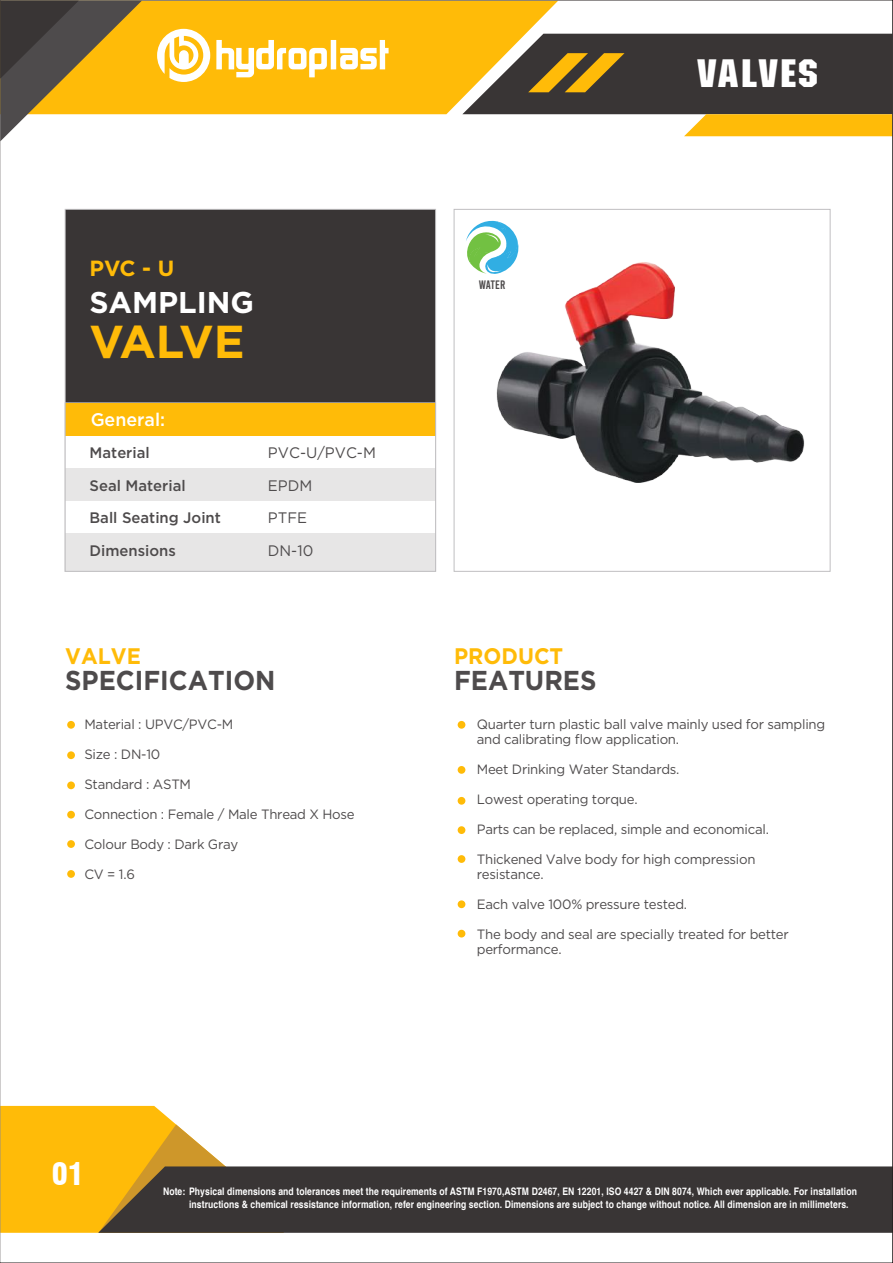
<style>
.page{position:relative;width:893px;height:1263px;background:#fff}
.page>*{position:absolute;margin:0;border:0;box-sizing:border-box;transform-origin:0 0}
.t1{font:48px "ATROX";letter-spacing:.03em;color:#fff;scale:.93 1}
.t2{font:700 46.05px "Gotham";letter-spacing:-.05em;color:#ffbb08}
.t3{font:700 30px "Gotham";color:#fff}
.t4{font:900 condensed 30px "Swiss 721 BT";color:#fff}
.t5{font:700 27.3px "Gotham";color:#4e4b4c;scale:.94 1}
.t6{font:700 22.5px "Gotham";color:#ffbb08;scale:.94 1}
.t7{font:700 21.9px "Gotham";color:#ffbb08}
.t8{font:500 18.3px "Gotham";color:#fff}
.t9{font:500 15.15px/32.7px "Gotham";color:#4e4b4c}
.t10{font:15.15px/32.7px "Gotham";color:#4f4c4d}
.t11{font:13.5px/15px "Gotham";letter-spacing:-.02em;color:#4e4b4c}
.t12{font:12.15px "Bebas";letter-spacing:-.01em;color:#4e4b4c}
.t13{font:700 10.35px/13.8px "Helvetica";letter-spacing:.01em;color:#fff;scale:.83 1}
</style>
<div class="page">
<img style="left:496px;top:241px;width:335px;height:280px">
<div style="left:65px;top:209px;width:371px;height:227px;background:#393535"></div>
<div style="left:65px;top:533px;width:371px;height:38px;background:#e7e6e6"></div>
<div style="left:65px;top:435px;width:371px;height:33px;background:#fff"></div>
<div style="left:65px;top:403px;width:371px;height:32px;background:#ffbb08"></div>
<div style="left:65px;top:468px;width:371px;height:32px;background:#e7e6e6"></div>
<div style="left:65px;top:209px;width:371px;height:363px;border:1px solid #c0bfc1"></div>
<svg style="left:466px;top:220px;width:53px;height:57px"></svg>
<div style="left:67px;top:721px;width:8px;height:8px;background:#ffbb08;border-radius:50%"></div>
<div style="left:458px;top:721px;width:7px;height:8px;background:#ffbb08;border-radius:50%"></div>
<div style="left:458px;top:766px;width:7px;height:8px;background:#ffbb08;border-radius:50%"></div>
<div style="left:458px;top:797px;width:7px;height:8px;background:#ffbb08;border-radius:50%"></div>
<div style="left:458px;top:826px;width:7px;height:8px;background:#ffbb08;border-radius:50%"></div>
<div style="left:458px;top:855px;width:7px;height:8px;background:#ffbb08;border-radius:50%"></div>
<div style="left:458px;top:900px;width:7px;height:8px;background:#ffbb08;border-radius:50%"></div>
<div style="left:458px;top:930px;width:7px;height:7px;background:#ffbb08;border-radius:50%"></div>
<div style="left:67px;top:751px;width:8px;height:8px;background:#ffbb08;border-radius:50%"></div>
<div style="left:67px;top:781px;width:8px;height:8px;background:#ffbb08;border-radius:50%"></div>
<div style="left:67px;top:811px;width:8px;height:7px;background:#ffbb08;border-radius:50%"></div>
<div style="left:67px;top:840px;width:8px;height:8px;background:#ffbb08;border-radius:50%"></div>
<div style="left:67px;top:870px;width:8px;height:8px;background:#ffbb08;border-radius:50%"></div>
<div style="left:142px;top:2px;width:416px;height:112px;background:#ffbb08"></div>
<svg style="left:2px;top:2px;width:140px;height:138px"></svg>
<svg style="left:462px;top:34px;width:429px;height:102px"></svg>
<svg style="left:2px;top:1106px;width:223px;height:127px"></svg>
<svg style="left:98px;top:1166px;width:793px;height:67px;fill:#393535"></svg>
<svg style="left:157px;top:29px;width:53px;height:53px"></svg>
<svg style="left:216px;top:40px;width:111px;height:37px"></svg>
<div style="left:331px;top:40px;width:5px;height:29px;background:#fff"></div>
<svg style="left:340px;top:40px;width:49px;height:29px"></svg>
<h3 class="t7" style="left:90px;top:255px;width:86px">PVC - U</h3>
<h3 class="t3" style="left:90px;top:285px;width:166px">SAMPLING</h3>
<h2 class="t2" style="left:90px;top:315px;width:157px">VALVE</h2>
<h3 class="t8" style="left:91px;top:407px;width:76px">General:</h3>
<p class="t9" style="left:90px;top:436px;width:133px">Material<br>Seal Material<br>Ball Seating Joint<br>Dimensions</p>
<p class="t10" style="left:268px;top:436px;width:110px">PVC-U/PVC-M<br>EPDM<br>PTFE<br>DN-10</p>
<h3 class="t6" style="left:65px;top:643px;width:82px">VALVE</h3>
<h3 class="t5" style="left:65px;top:665px;width:225px">SPECIFICATION</h3>
<p class="t11" style="left:84px;top:717px;width:150px">Material : UPVC/PVC-M</p>
<p class="t11" style="left:84px;top:747px;width:77px">Size : DN-10</p>
<p class="t11" style="left:84px;top:777px;width:108px">Standard : ASTM</p>
<p class="t11" style="left:84px;top:807px;width:272px">Connection : Female / Male Thread X Hose</p>
<p class="t11" style="left:84px;top:837px;width:155px">Colour Body : Dark Gray</p>
<p class="t11" style="left:84px;top:867px;width:52px">CV = 1.6</p>
<p class="t12" style="left:479px;top:279px;width:28px">WATER</p>
<h1 class="t1" style="left:697px;top:49px;width:131px">valves</h1>
<h3 class="t6" style="left:454px;top:643px;width:118px">PRODUCT</h3>
<h3 class="t5" style="left:454px;top:665px;width:153px">FEATURES</h3>
<p class="t11" style="left:477px;top:717px;width:350px">Quarter turn plastic ball valve mainly used for sampling and calibrating flow application.</p>
<p class="t11" style="left:477px;top:762px;width:204px">Meet Drinking Water Standards.</p>
<p class="t11" style="left:477px;top:792px;width:162px">Lowest operating torque.</p>
<p class="t11" style="left:477px;top:822px;width:294px">Parts can be replaced, simple and economical.</p>
<p class="t11" style="left:477px;top:852px;width:280px">Thickened Valve body for high compression resistance.</p>
<p class="t11" style="left:477px;top:897px;width:212px">Each valve 100% pressure tested.</p>
<p class="t11" style="left:477px;top:927px;width:314px">The body and seal are specially treated for better performance.</p>
<h3 class="t4" style="left:52px;top:1156px;width:34px">01</h3>
<p class="t13" style="left:189px;top:1184px;width:806px;text-indent:-26px">Note: Physical dimensions and tolerances meet the requirements of ASTM F1970,ASTM D2467, EN 12201, ISO 4427 &amp; DIN 8074, Which ever applicable. For installation instructions &amp; chemical ressistance information, refer engineering section. Dimensions are subject to change without notice. All dimension are in millimeters.</p>
</div>
